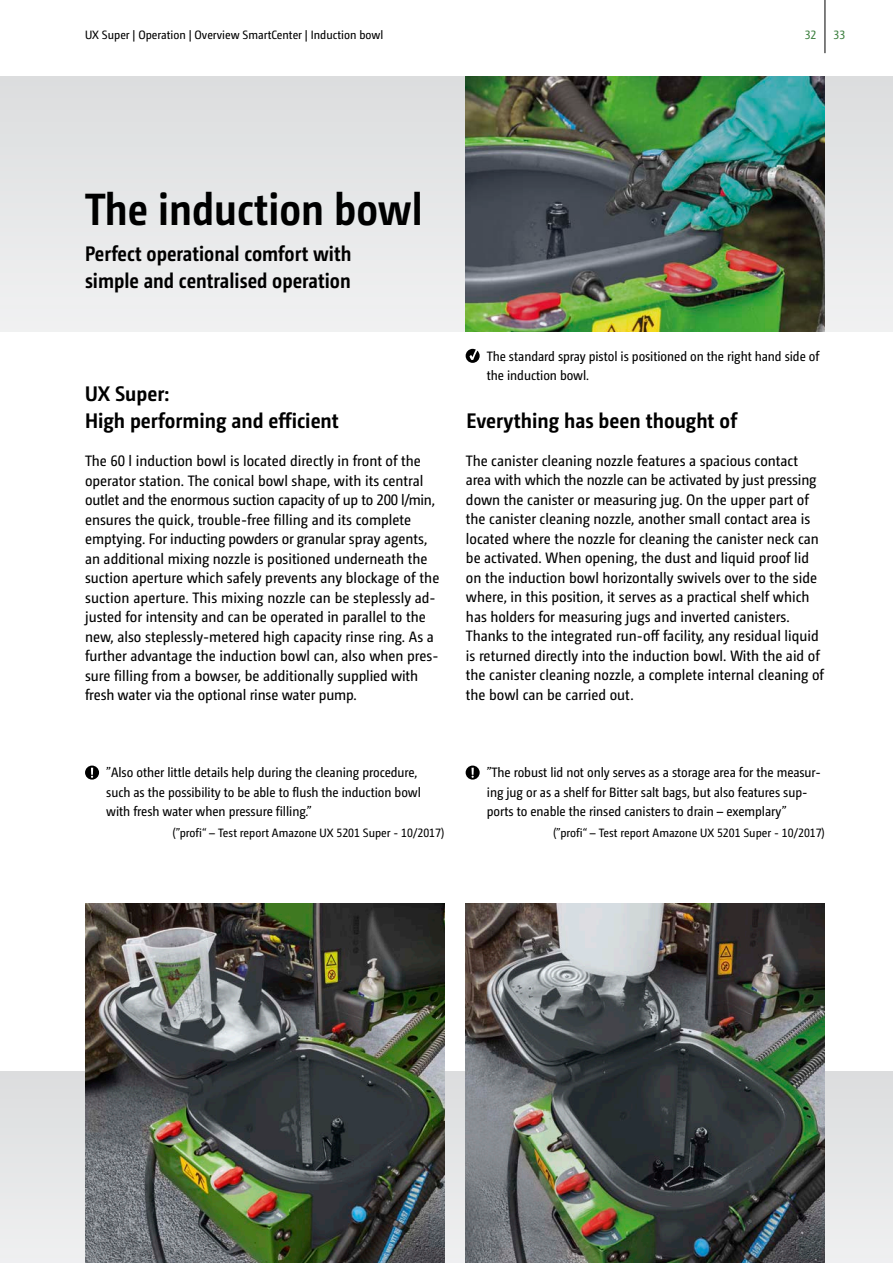
<style>
.page{position:relative;width:893px;height:1263px;background:#fff}
.page>*{position:absolute;margin:0;border:0;box-sizing:border-box;transform-origin:0 0}
.t1{font:700 45px "Camingo Dos Pro S Cd";color:#000;scale:.95 1}
.t2{font:700 21px/27px "Camingo Dos Pro S Cd";color:#000}
.t3{font:700 21px/27px "Camingo Dos Pro S Cd";color:#000;scale:.95 1}
.t4{font:15px/19.5px "Camingo Dos Pro S Cd";color:#000}
.t5{font:13.5px/19.5px "Camingo Dos Pro S Cd";letter-spacing:-.005em;color:#000}
.t6{font:12px "Camingo Dos Pro S Cd";color:#000}
.t7{font:12px "Camingo Dos Pro S Cd";color:#3c803f}
</style>
<div class="page">
<div style="left:0;top:77px;width:893px;height:255px;background:#e6e7e8"></div>
<div style="left:0;top:1071px;width:893px;height:192px;background:#e5e6e7"></div>
<img style="left:466px;top:904px;width:359px;height:359px">
<img style="left:85px;top:904px;width:359px;height:359px">
<img style="left:466px;top:77px;width:359px;height:255px">
<hr style="left:825px;top:0;width:1px;height:53px;background:#000">
<svg style="left:85px;top:765px;width:14px;height:15px"></svg>
<svg style="left:466px;top:765px;width:14px;height:15px"></svg>
<svg style="left:466px;top:349px;width:14px;height:14px"></svg>
<p class="t6" style="left:85px;top:28px;width:300px">UX Super | Operation | Overview SmartCenter | Induction bowl</p>
<p class="t7" style="left:805px;top:28px;width:13px">32</p>
<p class="t7" style="left:833px;top:28px;width:13px">33</p>
<h1 class="t1" style="left:85px;top:182px;width:357px">The induction bowl</h1>
<h2 class="t3" style="left:85px;top:240px;width:282px">Perfect operational comfort with simple and centralised operation</h2>
<h2 class="t2" style="left:85px;top:379px;width:255px">UX Super:<br>High performing and efficient</h2>
<p class="t4" style="left:85px;top:451px;width:356px">The 60 l induction bowl is located directly in front of the operator station. The conical bowl shape, with its central outlet and the enormous suction capacity of up to 200 l/min, ensures the quick, trouble-free filling and its complete emptying. For inducting powders or granular spray agents, an additional mixing nozzle is positioned underneath the suction aperture which safely prevents any blockage of the suction aperture. This mixing nozzle can be steplessly ad&shy;justed for intensity and can be operated in parallel to the new, also steplessly-metered high capacity rinse ring. As a further advantage the induction bowl can, also when pres&shy;sure filling from a bowser, be additionally supplied with fresh water via the optional rinse water pump.</p>
<p class="t5" style="left:487px;top:346px;width:334px">The standard spray pistol is positioned on the right hand side of the induction bowl.</p>
<h2 class="t2" style="left:466px;top:407px;width:272px">Everything has been thought of</h2>
<p class="t4" style="left:466px;top:451px;width:360px">The canister cleaning nozzle features a spacious contact area with which the nozzle can be activated by just pressing down the canister or measuring jug. On the upper part of the canister cleaning nozzle, another small contact area is located where the nozzle for cleaning the canister neck can be activated. When opening, the dust and liquid proof lid on the induction bowl horizontally swivels over to the side where, in this position, it serves as a practical shelf which has holders for measuring jugs and inverted canisters.<br>Thanks to the integrated run-off facility, any residual liquid is returned directly into the induction bowl. With the aid of the canister cleaning nozzle, a complete internal cleaning of the bowl can be carried out.</p>
<p class="t5" style="left:106px;top:763px;width:316px">”Also other little details help during the cleaning procedure, such as the possibility to be able to flush the induction bowl with fresh water when pressure filling.”</p>
<p class="t6" style="left:172px;top:826px;width:273px">(”profi“ – Test report Amazone UX 5201 Super - 10/2017)</p>
<p class="t5" style="left:487px;top:763px;width:335px">”The robust lid not only serves as a storage area for the measur&shy;ing jug or as a shelf for Bitter salt bags, but also features sup&shy;ports to enable the rinsed canisters to drain – exemplary”</p>
<p class="t6" style="left:553px;top:826px;width:273px">(”profi“ – Test report Amazone UX 5201 Super - 10/2017)</p>
</div>
